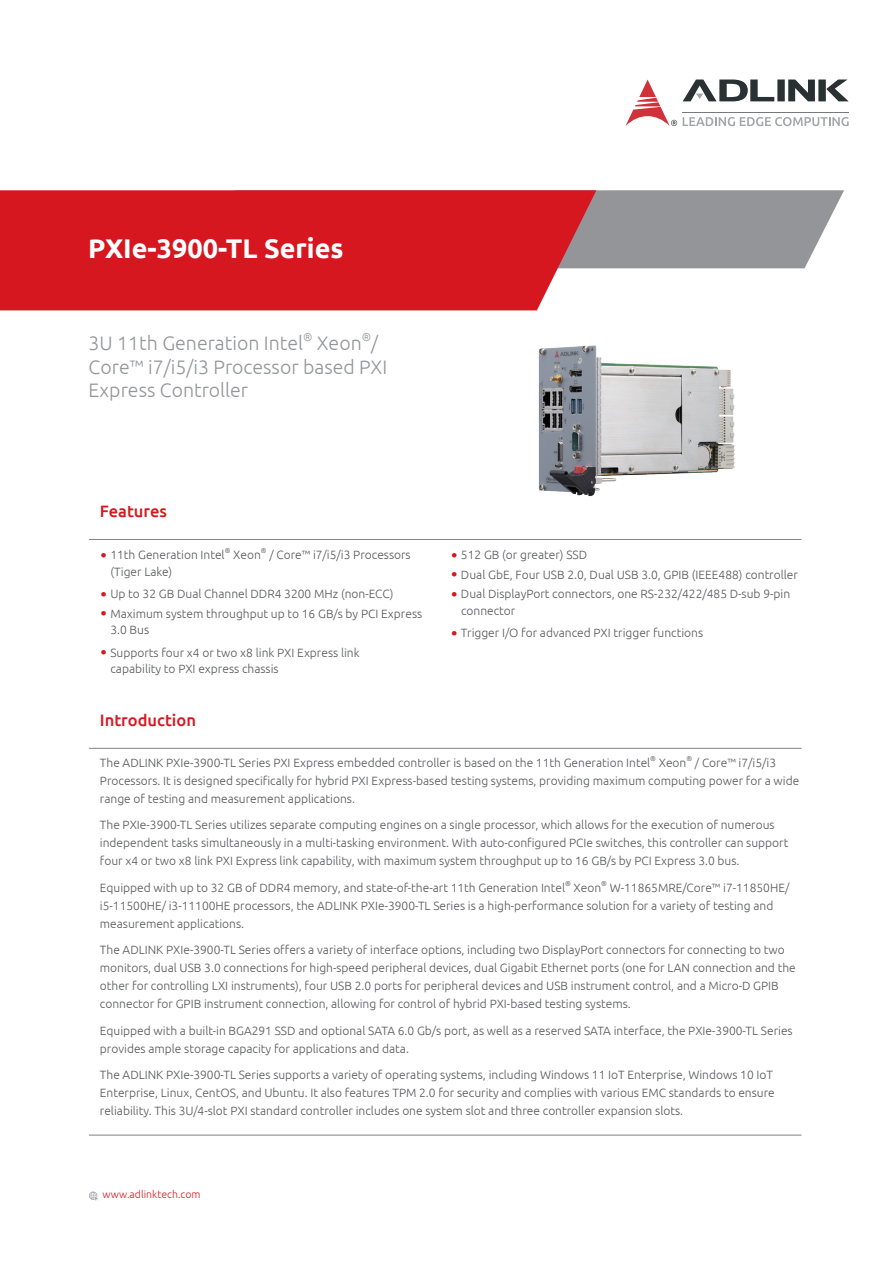
<style>
.page{position:relative;width:893px;height:1263px;background:#fff}
.page>*{position:absolute;margin:0;border:0;box-sizing:border-box;transform-origin:0 0}
.t1{font:700 27px "Ubuntu";color:#fff}
.t2{font:300 19.5px/23.4px "Ubuntu";color:#939598}
.t3{font:500 16.5px "Ubuntu";color:#d7171f}
.t4{font:300 12px/18px "Ubuntu";color:#57585a}
.t5{font:300 11.4px "Ubuntu";color:#939598}
.t6{font:300 10.5px "Ubuntu";color:#d7171f}
.t7{font:300 7.05px "Ubuntu";color:#57585a}
.s1{font-family:"Microsoft Jheng Hei";font-size:18px;color:#d7171f}
</style>
<div class="page">
<hr style="left:89px;top:1135px;width:712px;height:1px;background:#808285">
<svg style="left:596px;top:190px;width:248px;height:78px;background:#9b9d9f"></svg>
<div style="left:0;top:190px;width:596px;height:120px;background:#d7171f"></div>
<svg style="left:625px;top:80px;width:52px;height:46px"></svg>
<svg style="left:683px;top:117px;width:166px;height:9px"></svg>
<svg style="left:683px;top:80px;width:165px;height:21px"></svg>
<hr style="left:683px;top:112px;width:166px;height:1px;background:#767a7c">
<svg style="left:89px;top:1191px;width:9px;height:10px"></svg>
<hr style="left:89px;top:539px;width:712px;height:1px;background:#808285">
<hr style="left:89px;top:748px;width:712px;height:1px;background:#808285">
<img style="left:538px;top:345px;width:197px;height:152px">
<p class="t1" style="left:88px;top:232px;width:257px">PXIe-3900-TL Series</p>
<p class="t2" style="left:89px;top:331px;width:216px">3U 11th Generation Intel</p>
<p class="t5" style="left:303px;top:330px;width:11px">®</p>
<p class="t2" style="left:317px;top:331px;width:46px">Xeon</p>
<p class="t5" style="left:362px;top:330px;width:11px">®</p>
<p class="t2" style="left:89px;top:331px;width:300px;text-indent:283px">/<br>Core™ i7/i5/i3 Processor based PXI<br>Express Controller</p>
<p class="t3" style="left:100px;top:501px;width:69px">Features</p>
<p class="t4" style="left:100px;top:545px;width:126px"><span class="s1">•</span> 11th Generation Intel</p>
<p class="t7" style="left:225px;top:546px;width:7px">®</p>
<p class="t4" style="left:233px;top:545px;width:29px">Xeon</p>
<p class="t7" style="left:261px;top:546px;width:7px">®</p>
<p class="t4" style="left:269px;top:545px;width:143px">/ Core™ i7/i5/i3 Processors</p>
<p class="t4" style="left:110px;top:562px;width:63px">(Tiger Lake)</p>
<p class="t4" style="left:100px;top:584px;width:295px"><span class="s1">•</span> Up to 32 GB Dual Channel DDR4 3200 MHz (non-ECC)</p>
<p class="t4" style="left:110px;top:605px;width:313px;line-height:16.5px;text-indent:-10px"><span class="s1">•</span> Maximum system throughput up to 16 GB/s by PCI Express<br>3.0 Bus</p>
<p class="t4" style="left:110px;top:644px;width:251px;line-height:16.5px;text-indent:-10px"><span class="s1">•</span> Supports four x4 or two x8 link PXI Express link capability to PXI express chassis</p>
<p class="t3" style="left:100px;top:710px;width:98px">Introduction</p>
<p class="t4" style="left:450px;top:545px;width:138px"><span class="s1">•</span> 512 GB (or greater) SSD</p>
<p class="t4" style="left:450px;top:565px;width:349px"><span class="s1">•</span> Dual GbE, Four USB 2.0, Dual USB 3.0, GPIB (IEEE488) controller</p>
<p class="t4" style="left:461px;top:585px;width:331px;line-height:16.5px;text-indent:-10px"><span class="s1">•</span> Dual DisplayPort connectors, one RS-232/422/485 D-sub 9-pin connector</p>
<p class="t4" style="left:450px;top:623px;width:254px"><span class="s1">•</span> Trigger I/O for advanced PXI trigger functions</p>
<p class="t4" style="left:100px;top:753px;width:552px">The ADLINK PXIe-3900-TL Series PXI Express embedded controller is based on the 11th Generation Intel</p>
<p class="t7" style="left:650px;top:754px;width:7px">®</p>
<p class="t4" style="left:659px;top:753px;width:29px">Xeon</p>
<p class="t7" style="left:686px;top:754px;width:7px">®</p>
<p class="t4" style="left:100px;top:753px;width:701px;text-indent:595px">/ Core™ i7/i5/i3<br>Processors. It is designed specifically for hybrid PXI Express-based testing systems, providing maximum computing power for a wide range of testing and measurement applications.</p>
<p class="t4" style="left:100px;top:816px;width:690px">The PXIe-3900-TL Series utilizes separate computing engines on a single processor, which allows for the execution of numerous independent tasks simultaneously in a multi-tasking environment. With auto-configured PCIe switches, this controller can support four x4 or two x8 link PXI Express link capability, with maximum system throughput up to 16 GB/s by PCI Express 3.0 bus.</p>
<p class="t4" style="left:100px;top:878px;width:467px">Equipped with up to 32 GB of DDR4 memory, and state-of-the-art 11th Generation Intel</p>
<p class="t7" style="left:565px;top:879px;width:7px">®</p>
<p class="t4" style="left:574px;top:878px;width:29px">Xeon</p>
<p class="t7" style="left:601px;top:879px;width:7px">®</p>
<p class="t4" style="left:100px;top:878px;width:691px;text-indent:510px">W-11865MRE/Core™ i7-11850HE/ i5-11500HE/ i3-11100HE processors, the ADLINK PXIe-3900-TL Series is a high-performance solution for a variety of testing and measurement applications.</p>
<p class="t4" style="left:100px;top:941px;width:697px">The ADLINK PXIe-3900-TL Series offers a variety of interface options, including two DisplayPort connectors for connecting to two monitors, dual USB 3.0 connections for high-speed peripheral devices, dual Gigabit Ethernet ports (one for LAN connection and the other for controlling LXI instruments), four USB 2.0 ports for peripheral devices and USB instrument control, and a Micro-D GPIB connector for GPIB instrument connection, allowing for control of hybrid PXI-based testing systems.</p>
<p class="t4" style="left:100px;top:1021px;width:694px">Equipped with a built-in BGA291 SSD and optional SATA 6.0 Gb/s port, as well as a reserved SATA interface, the PXIe-3900-TL Series provides ample storage capacity for applications and data.</p>
<p class="t4" style="left:100px;top:1066px;width:676px">The ADLINK PXIe-3900-TL Series supports a variety of operating systems, including Windows 11 IoT Enterprise, Windows 10 IoT<br>Enterprise, Linux, CentOS, and Ubuntu. It also features TPM 2.0 for security and complies with various EMC standards to ensure reliability. This 3U/4-slot PXI standard controller includes one system slot and three controller expansion slots.</p>
<p class="t6" style="left:102px;top:1188px;width:100px">www.adlinktech.com</p>
</div>
